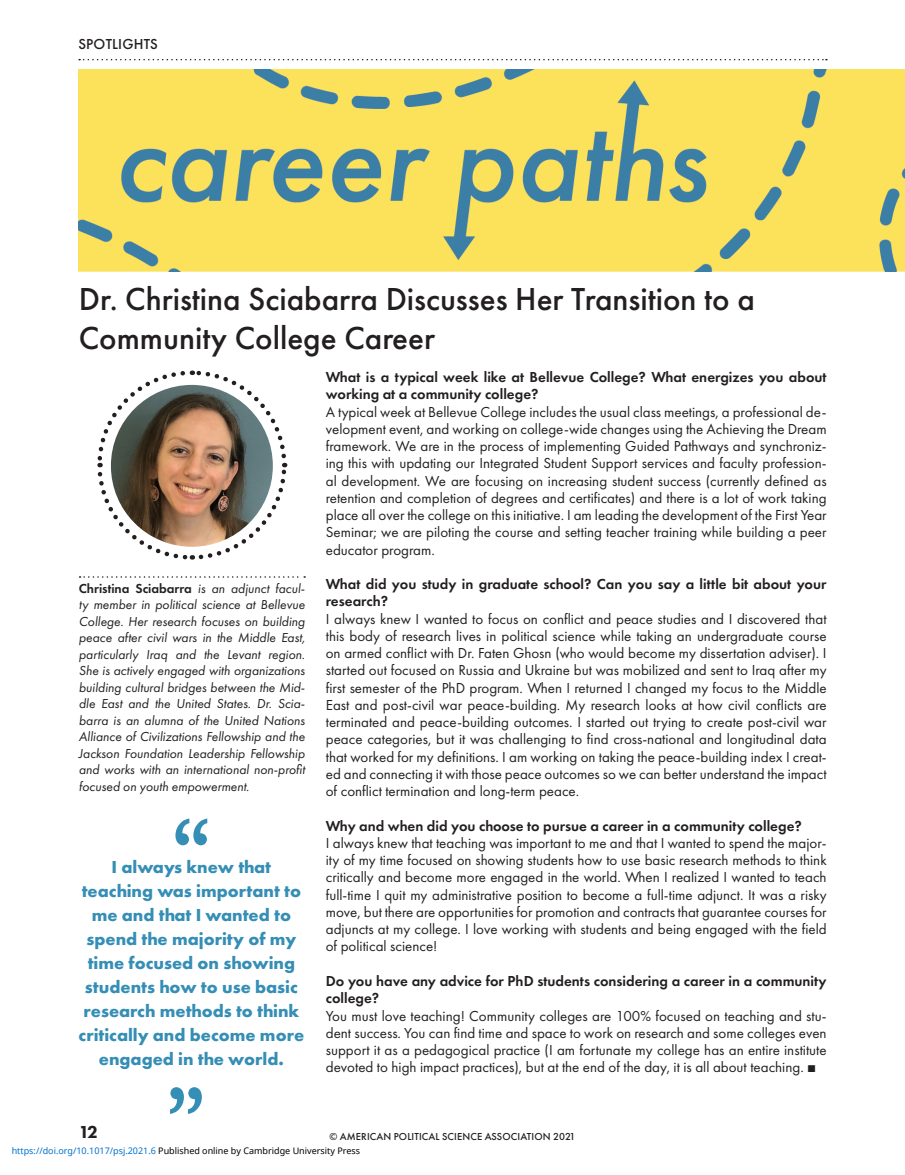
<style>
.page{position:relative;width:905px;height:1175px;background:#fff}
.page>*{position:absolute;margin:0;border:0;box-sizing:border-box;transform-origin:0 0}
.t1{font:75px "Monaco";color:#358eb5}
.t2{font:500 33px/39.6px "Futura PT";color:#231f20}
.t3{font:700 18px/24px "Futura PT";color:#358eb5;text-align:center}
.t4{font:800 18px "Futura PT";color:#231f20}
.t5{font:15px/17.2px "Futura PT";color:#231f20;text-align:justify}
.t6{font:600 15px/17.2px "Futura PT";color:#231f20}
.t7{font:500 15px "Futura PT";letter-spacing:.01em;color:#231f20}
.t8{font:italic 13.5px/16.5px "Futura PT";color:#231f20;text-align:justify}
.t9{font:500 10.5px "Futura PT";letter-spacing:.01em;color:#231f20}
.t10{font:9px "Noto Sans";color:#000}
.s1{font-weight:600;font-style:normal}
.s2{font-family:"Times New Roman"}
.s3{color:#0172cf}
</style>
<div class="page">
<svg style="left:79px;top:59px;width:747px;height:1px"></svg>
<svg style="left:80px;top:576px;width:225px;height:2px"></svg>
<svg style="left:97px;top:370px;width:191px;height:190px"></svg>
<img style="left:111px;top:385px;width:162px;height:162px;border-radius:81px">
<img style="left:78px;top:69px;width:826px;height:203px">
<p class="t7" style="left:78px;top:35px;width:81px">SPOTLIGHTS</p>
<h2 class="t2" style="left:79px;top:279px;width:677px">Dr. Christina Sciabarra Discusses Her Transition to a<br>Community College Career</h2>
<p class="t8" style="left:79px;top:580px;width:227px"><span class="s1">Christina Sciabarra</span> is an adjunct facul&shy;ty member in political science at Bellevue College. Her research focuses on building peace after civil wars in the Middle East, particularly Iraq and the Levant region.<br>She is actively engaged with organizations building cultural bridges between the Mid&shy;dle East and the United States. Dr. Scia&shy;barra is an alumna of the United Nations Alliance of Civilizations Fellowship and the Jackson Foundation Leadership Fellowship and works with an international non-profit focused on youth empowerment.</p>
<h1 class="t1" style="left:169px;top:787px;width:46px">“</h1>
<p class="t3" style="left:79px;top:854px;width:227px">I always knew that teaching was important to me and that I wanted to spend the majority of my time focused on showing students how to use basic research methods to think critically and become more engaged in the world.</p>
<p class="t4" style="left:79px;top:1120px;width:20px">12</p>
<h1 class="t1" style="left:163px;top:1055px;width:46px">”</h1>
<p class="t6" style="left:326px;top:368px;width:502px">What is a typical week like at Bellevue College? What energizes you about working at a community college?</p>
<p class="t5" style="left:326px;top:403px;width:502px">A typical week at Bellevue College includes the usual class meetings, a professional de&shy;velopment event, and working on college-wide changes using the Achieving the Dream framework. We are in the process of implementing Guided Pathways and synchroniz&shy;ing this with updating our Integrated Student Support services and faculty profession&shy;al development. We are focusing on increasing student success (currently defined as retention and completion of degrees and certificates) and there is a lot of work taking place all over the college on this initiative. I am leading the development of the First Year Seminar; we are piloting the course and setting teacher training while building a peer educator program.</p>
<p class="t6" style="left:326px;top:575px;width:502px">What did you study in graduate school? Can you say a little bit about your research?</p>
<p class="t5" style="left:326px;top:610px;width:502px">I always knew I wanted to focus on conflict and peace studies and I discovered that this body of research lives in political science while taking an undergraduate course on armed conflict with Dr. Faten Ghosn (who would become my dissertation adviser). I started out focused on Russia and Ukraine but was mobilized and sent to Iraq after my first semester of the PhD program. When I returned I changed my focus to the Middle East and post-civil war peace-building. My research looks at how civil conflicts are terminated and peace-building outcomes. I started out trying to create post-civil war peace categories, but it was challenging to find cross-national and longitudinal data that worked for my definitions. I am working on taking the peace-building index I creat&shy;ed and connecting it with those peace outcomes so we can better understand the impact of conflict termination and long-term peace.</p>
<p class="t6" style="left:326px;top:817px;width:477px">Why and when did you choose to pursue a career in a community college?</p>
<p class="t5" style="left:326px;top:834px;width:502px">I always knew that teaching was important to me and that I wanted to spend the major&shy;ity of my time focused on showing students how to use basic research methods to think critically and become more engaged in the world. When I realized I wanted to teach full-time I quit my administrative position to become a full-time adjunct. It was a risky move, but there are opportunities for promotion and contracts that guarantee courses for adjuncts at my college. I love working with students and being engaged with the field of political science!</p>
<p class="t6" style="left:326px;top:972px;width:502px">Do you have any advice for PhD students considering a career in a community college?</p>
<p class="t5" style="left:326px;top:1006px;width:502px">You must love teaching! Community colleges are 100% focused on teaching and stu&shy;dent success. You can find time and space to work on research and some colleges even support it as a pedagogical practice (I am fortunate my college has an entire institute devoted to high impact practices), but at the end of the day, it is all about teaching. <span class="s2">■</span></p>
<p class="t9" style="left:329px;top:1130px;width:247px">© AMERICAN POLITICAL SCIENCE ASSOCIATION 2021</p>
<p class="t10" style="left:12px;top:1143px;width:350px"><span class="s3">https://doi.org/10.1017/psj.2021.6</span> Published online by Cambridge University Press</p>
</div>
